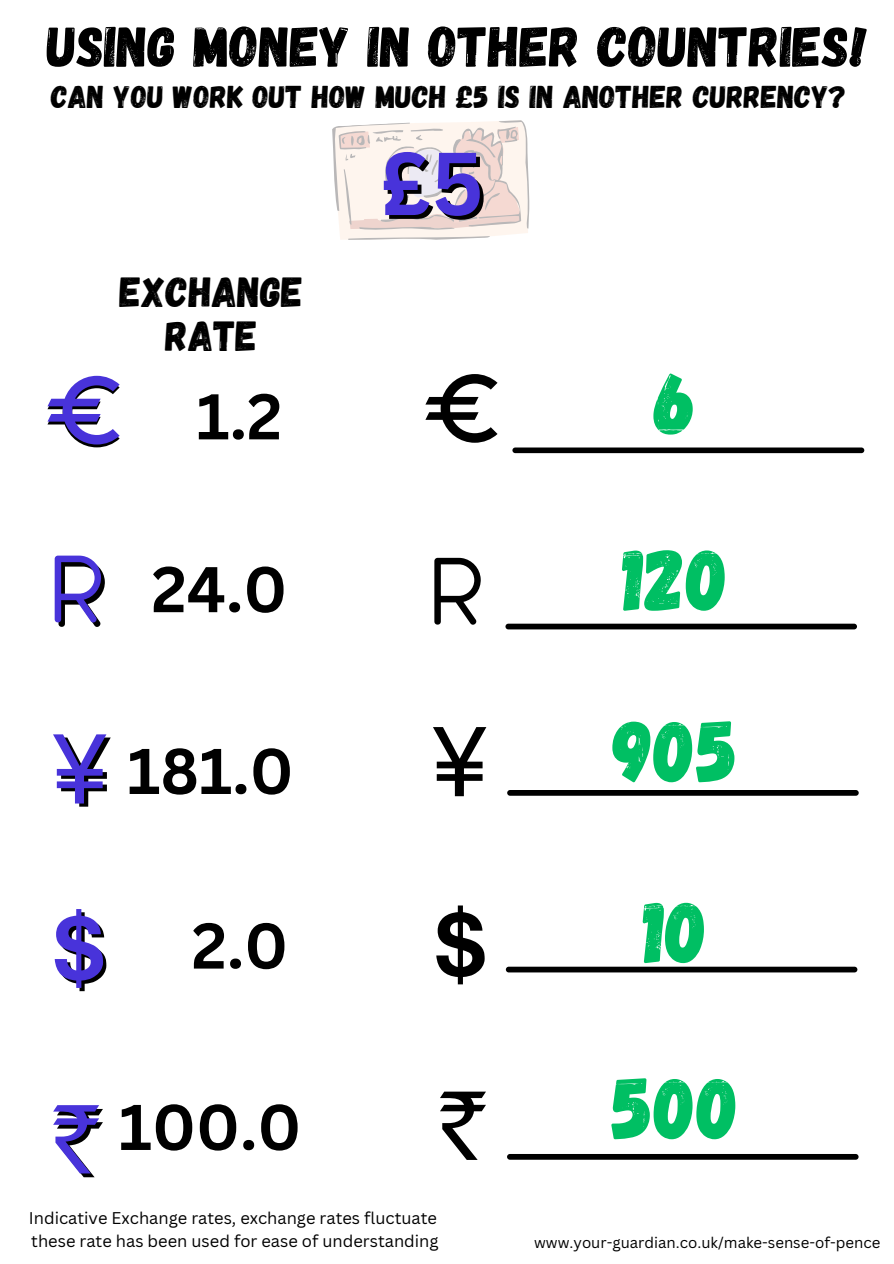
<style>
.page{position:relative;width:894px;height:1264px;background:#fff}
.page>*{position:absolute;margin:0;border:0;box-sizing:border-box;transform-origin:0 0}
.t1{font:87px "Gagalin";color:#00bf63}
.t2{font:700 87px "Canva Sans";color:#000}
.t3{font:700 63px "Canva Sans";color:#000}
.t4{font:57px "Gagalin";color:#000}
.t5{font:42px "Gagalin";color:#000}
.t6{font:31.5px "Gagalin";color:#000}
.t7{font:16.5px "Canva Sans";color:#000}
.t8{font:15px "Canva Sans";color:#000}
</style>
<div class="page">
<svg style="left:53px;top:734px;width:58px;height:72px"></svg>
<svg style="left:433px;top:727px;width:53px;height:69px"></svg>
<div style="left:507px;top:790px;width:351px;height:5px;background:#000;border-radius:3px"></div>
<svg style="left:55px;top:909px;width:51px;height:82px"></svg>
<svg style="left:436px;top:905px;width:48px;height:79px"></svg>
<div style="left:505px;top:966px;width:352px;height:6px;background:#000;border-radius:3px"></div>
<svg style="left:53px;top:1105px;width:50px;height:72px"></svg>
<svg style="left:440px;top:1091px;width:46px;height:68px"></svg>
<div style="left:507px;top:1153px;width:351px;height:6px;background:#000;border-radius:3px"></div>
<svg style="left:55px;top:555px;width:50px;height:72px"></svg>
<svg style="left:434px;top:558px;width:47px;height:67px"></svg>
<div style="left:505px;top:623px;width:351px;height:6px;background:#000;border-radius:3px"></div>
<svg style="left:332px;top:120px;width:198px;height:120px;background:#f1e6e1"></svg>
<svg style="left:47px;top:376px;width:73px;height:71px"></svg>
<div style="left:512px;top:447px;width:352px;height:6px;background:#000;border-radius:3px"></div>
<svg style="left:425px;top:374px;width:72px;height:69px"></svg>
<p class="t4" style="left:47px;top:10px;width:821px">USING MONEY IN OTHER COUNTRIES!</p>
<p class="t6" style="left:51px;top:77px;width:796px">CAN YOU WORK OUT HOW MUCH £5 IS IN ANOTHER CURRENCY?</p>
<p class="t5" style="left:120px;top:264px;width:185px">EXCHANGE</p>
<p class="t5" style="left:165px;top:308px;width:94px">RATE</p>
<p class="t3" style="left:196px;top:372px;width:87px">1.2</p>
<p class="t3" style="left:151px;top:545px;width:137px">24.0</p>
<p class="t3" style="left:127px;top:726px;width:168px">181.0</p>
<p class="t3" style="left:192px;top:901px;width:98px">2.0</p>
<p class="t3" style="left:119px;top:1082px;width:184px">100.0</p>
<p class="t2" style="left:384px;top:126px;width:105px">£5</p>
<p class="t7" style="left:29px;top:1206px;width:409px">Indicative Exchange rates, exchange rates fluctuate</p>
<p class="t7" style="left:31px;top:1229px;width:409px">these rate has been used for ease of understanding</p>
<p class="t1" style="left:654px;top:347px;width:45px">6</p>
<p class="t1" style="left:622px;top:523px;width:108px">120</p>
<p class="t1" style="left:613px;top:694px;width:127px">905</p>
<p class="t1" style="left:643px;top:875px;width:66px">10</p>
<p class="t1" style="left:612px;top:1051px;width:129px">500</p>
<p class="t8" style="left:534px;top:1231px;width:347px">www.your-guardian.co.uk/make-sense-of-pence</p>
</div>
